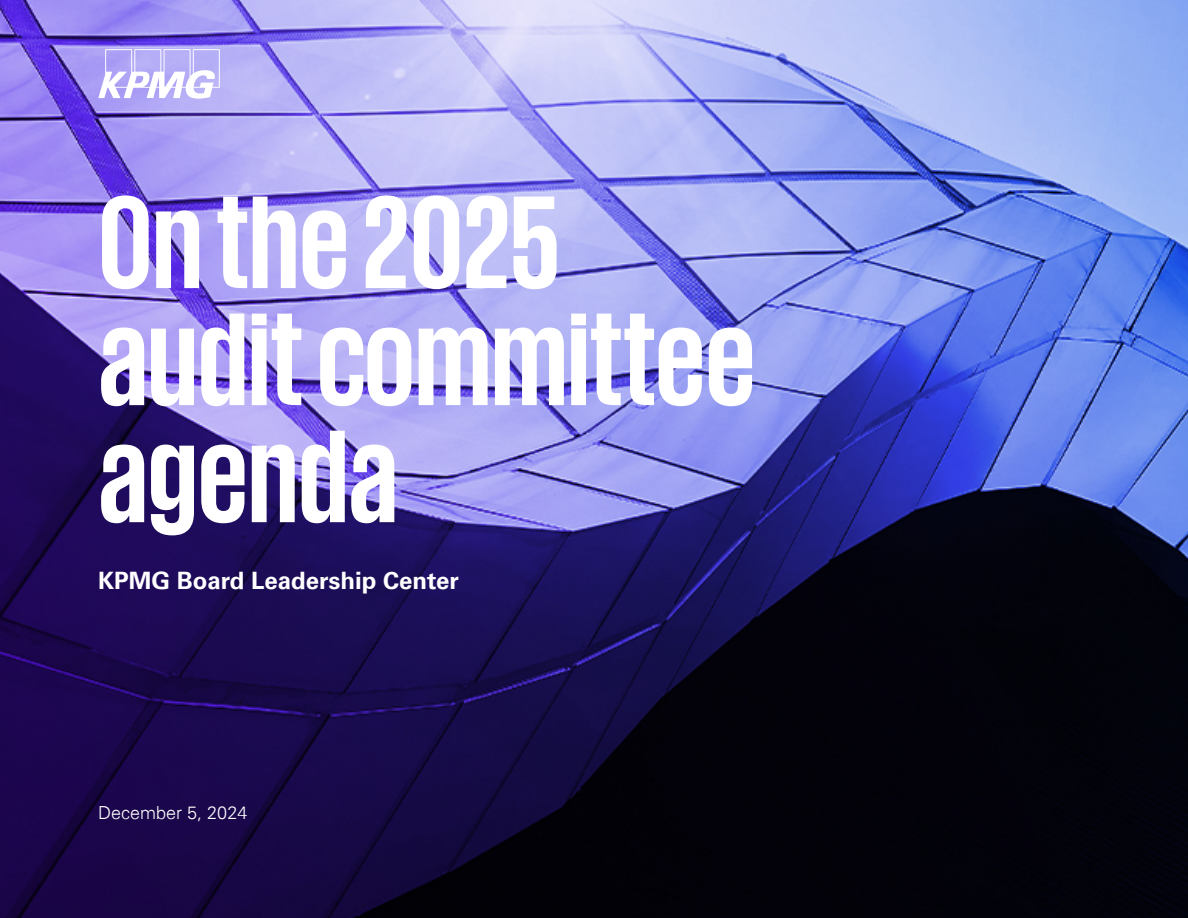
<style>
.page{position:relative;width:1188px;height:918px;background:#fff}
.page>*{position:absolute;margin:0;border:0;box-sizing:border-box;transform-origin:0 0}
.t1{font:700 135px/117px "KPMG";color:#fff}
.t2{font:700 24px "Univers 65";color:#fff}
.t3{font:300 18px "Univers 45";color:#fff}
</style>
<div class="page">
<img style="left:0;top:0;width:1188px;height:918px">
<svg style="left:98px;top:49px;width:122px;height:50px"></svg>
<p class="t1" style="left:98px;top:180px;width:659px">On the 2025 audit committee agenda</p>
<p class="t2" style="left:98px;top:566px;width:362px">KPMG Board Leadership Center</p>
<p class="t3" style="left:98px;top:802px;width:151px">December 5, 2024</p>
</div>
